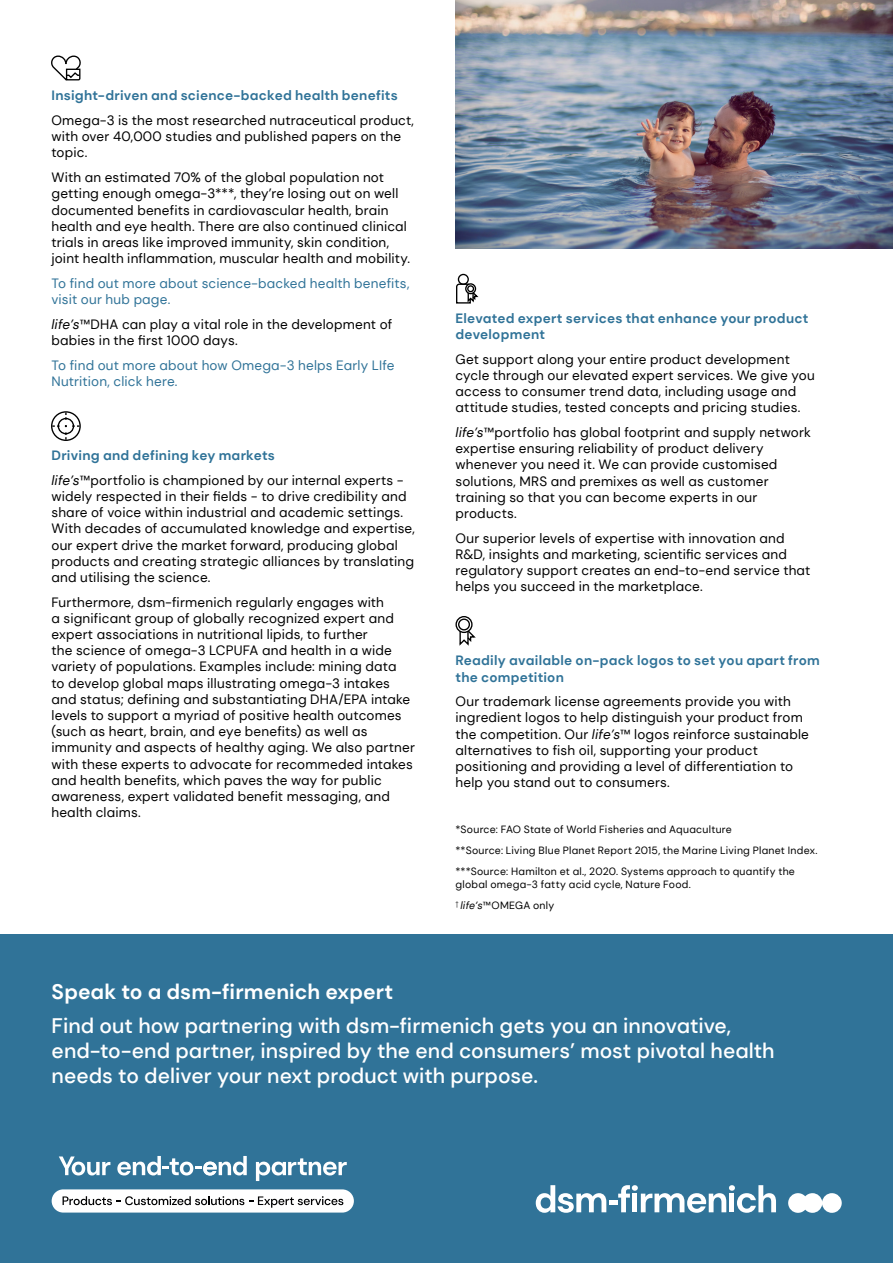
<style>
.page{position:relative;width:893px;height:1263px;background:#fff}
.page>*{position:absolute;margin:0;border:0;box-sizing:border-box;transform-origin:0 0}
.Intro_2{font:500 21px/25.2px "DM Sans";color:#fff}
.Intro_2-2{font:700 21px "DM Sans";letter-spacing:.005em;color:#fff}
.Body{font:13.5px/16.2px "DM Sans";letter-spacing:.015em;color:#000}
.Body-2{font:700 13.5px/16.2px "DM Sans";letter-spacing:.015em;color:#307398}
.Body-3{font:13.5px/16.2px "DM Sans";letter-spacing:.015em;color:#307398}
.Footnote{font:10.5px/12.6px "DM Sans";letter-spacing:.025em;color:#000}
.s1{font-style:italic}
</style>
<div class="page">
<img style="left:455px;top:0;width:438px;height:248px">
<div style="left:0;top:934px;width:893px;height:329px;background:#307398"></div>
<svg style="left:536px;top:1185px;width:240px;height:28px"></svg>
<svg style="left:788px;top:1193px;width:54px;height:20px"></svg>
<svg style="left:51px;top:56px;width:30px;height:24px"></svg>
<div style="left:458px;top:274px;width:11px;height:11px;border:1px solid #000;border-radius:50%"></div>
<svg style="left:456px;top:283px;width:23px;height:21px"></svg>
<div style="left:467px;top:285px;width:7px;height:7px;border:1px solid #000;border-radius:50%"></div>
<div style="left:455px;top:616px;width:18px;height:17px;border:1px solid #000;border-radius:50%"></div>
<svg style="left:459px;top:629px;width:17px;height:17px"></svg>
<div style="left:458px;top:618px;width:12px;height:12px;border:1px solid #000;border-radius:50%"></div>
<div style="left:51px;top:411px;width:30px;height:30px;border:1px solid #000;border-radius:50%"></div>
<svg style="left:52px;top:412px;width:28px;height:28px"></svg>
<div style="left:52px;top:1189px;width:302px;height:23px;background:#fff;border-radius:12px"></div>
<svg style="left:59px;top:1156px;width:51px;height:19px"></svg>
<svg style="left:117px;top:1156px;width:130px;height:19px"></svg>
<svg style="left:256px;top:1158px;width:91px;height:23px"></svg>
<svg style="left:63px;top:1196px;width:280px;height:12px"></svg>
<p class="Body-2" style="left:51px;top:87px;width:348px">Insight-driven and science-backed health benefits</p>
<p class="Body" style="left:51px;top:112px;width:364px">Omega-3 is the most researched nutraceutical product, with over 40,000 studies and published papers on the topic.</p>
<p class="Body" style="left:51px;top:169px;width:360px">With an estimated 70% of the global population not getting enough omega-3***, they’re losing out on well documented benefits in cardiovascular health, brain health and eye health. There are also continued clinical trials in areas like improved immunity, skin condition, joint health inflammation, muscular health and mobility.</p>
<p class="Body-3" style="left:51px;top:275px;width:359px">To find out more about science-backed health benefits, visit our hub page.</p>
<p class="Body" style="left:51px;top:316px;width:342px"><span class="s1">life’s</span>™DHA can play a vital role in the development of babies in the first 1000 days.</p>
<p class="Body-3" style="left:51px;top:357px;width:345px">To find out more about how Omega-3 helps Early LIfe<br>Nutrition, click here.</p>
<p class="Body-2" style="left:51px;top:447px;width:225px">Driving and defining key markets</p>
<p class="Body" style="left:51px;top:472px;width:365px"><span class="s1">life’s</span>™portfolio is championed by our internal experts - widely respected in their fields - to drive credibility and share of voice within industrial and academic settings.<br>With decades of accumulated knowledge and expertise, our expert drive the market forward, producing global products and creating strategic alliances by translating and utilising the science.</p>
<p class="Body" style="left:51px;top:594px;width:365px">Furthermore, dsm-firmenich regularly engages with<br>a significant group of globally recognized expert and expert associations in nutritional lipids, to further<br>the science of omega-3 LCPUFA and health in a wide variety of populations. Examples include: mining data<br>to develop global maps illustrating omega-3 intakes and status; defining and substantiating DHA/EPA intake levels to support a myriad of positive health outcomes (such as heart, brain, and eye benefits) as well as immunity and aspects of healthy aging. We also partner with these experts to advocate for recommeded intakes and health benefits, which paves the way for public awareness, expert validated benefit messaging, and health claims.</p>
<p class="Body-2" style="left:455px;top:310px;width:354px">Elevated expert services that enhance your product development</p>
<p class="Body" style="left:455px;top:351px;width:361px">Get support along your entire product development cycle through our elevated expert services. We give you access to consumer trend data, including usage and attitude studies, tested concepts and pricing studies.</p>
<p class="Body" style="left:455px;top:424px;width:357px"><span class="s1">life’s</span>™portfolio has global footprint and supply network expertise ensuring reliability of product delivery whenever you need it. We can provide customised solutions, MRS and premixes as well as customer training so that you can become experts in our products.</p>
<p class="Body" style="left:455px;top:530px;width:356px">Our superior levels of expertise with innovation and R&amp;D, insights and marketing, scientific services and regulatory support creates an end-to-end service that helps you succeed in the marketplace.</p>
<p class="Body-2" style="left:455px;top:652px;width:366px">Readily available on-pack logos to set you apart from the competition</p>
<p class="Body" style="left:455px;top:693px;width:355px">Our trademark license agreements provide you with ingredient logos to help distinguish your product from the competition. Our <span class="s1">life’s</span>™ logos reinforce sustainable alternatives to fish oil, supporting your product positioning and providing a level of differentiation to help you stand out to consumers.</p>
<p class="Footnote" style="left:455px;top:823px;width:278px">*Source: FAO State of World Fisheries and Aquaculture</p>
<p class="Footnote" style="left:455px;top:844px;width:363px">**Source: Living Blue Planet Report 2015, the Marine Living Planet Index.</p>
<p class="Footnote" style="left:455px;top:865px;width:341px">***Source: Hamilton et al., 2020. Systems approach to quantify the global omega-3 fatty acid cycle, Nature Food.</p>
<p class="Footnote" style="left:455px;top:899px;width:100px"><sup>†</sup> <span class="s1">life’s</span>™OMEGA only</p>
<p class="Intro_2-2" style="left:52px;top:978px;width:343px">Speak to a dsm-firmenich expert</p>
<p class="Intro_2" style="left:52px;top:1012px;width:724px">Find out how partnering with dsm-firmenich gets you an innovative, end-to-end partner, inspired by the end consumers’ most pivotal health needs to deliver your next product with purpose.</p>
</div>
